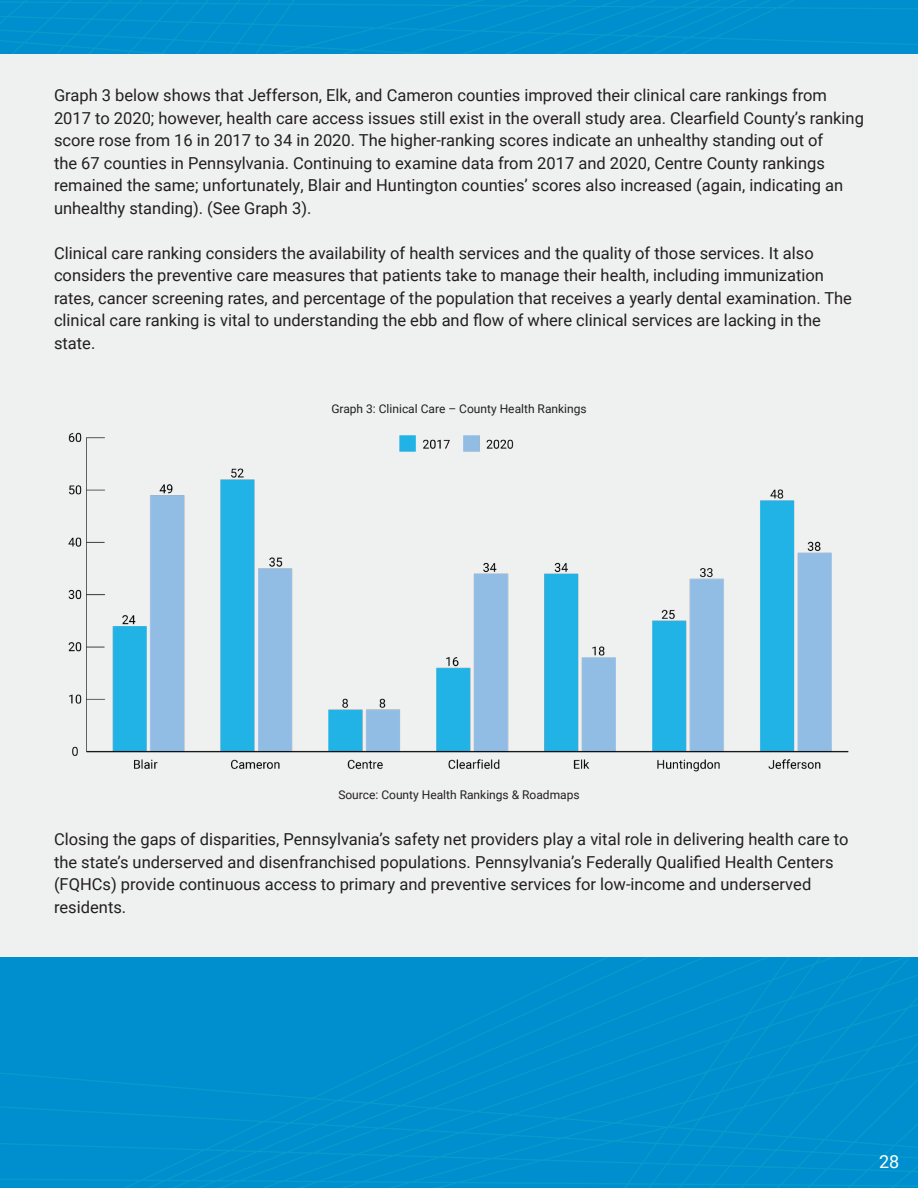
<style>
.page{position:relative;width:918px;height:1188px;background:#eff0f0}
.page>*{position:absolute;margin:0;border:0;box-sizing:border-box;transform-origin:0 0}
.t1{font:18px "Roboto";color:#fff}
.t2{font:16.5px/22.5px "Roboto";color:#231f20}
.t3{font:12px "Roboto";color:#231f20}
</style>
<div class="page">
<img style="left:0;top:0;width:918px;height:54px">
<img style="left:68px;top:432px;width:781px;height:340px">
<div style="left:0;top:958px;width:918px;height:230px;background:#008fce"></div>
<p class="t2" style="left:54px;top:84px;width:812px">Graph 3 below shows that Jefferson, Elk, and Cameron counties improved their clinical care rankings from 2017 to 2020; however, health care access issues still exist in the overall study area. Clearfield County’s ranking score rose from 16 in 2017 to 34 in 2020. The higher-ranking scores indicate an unhealthy standing out of<br>the 67 counties in Pennsylvania. Continuing to examine data from 2017 and 2020, Centre County rankings remained the same; unfortunately, Blair and Huntington counties’ scores also increased (again, indicating an unhealthy standing). (See Graph 3).</p>
<p class="t2" style="left:54px;top:241px;width:800px">Clinical care ranking considers the availability of health services and the quality of those services. It also considers the preventive care measures that patients take to manage their health, including immunization rates, cancer screening rates, and percentage of the population that receives a yearly dental examination. The clinical care ranking is vital to understanding the ebb and flow of where clinical services are lacking in the state.</p>
<p class="t3" style="left:331px;top:400px;width:257px">Graph 3: Clinical Care – County Health Rankings</p>
<p class="t3" style="left:338px;top:786px;width:243px">Source: County Health Rankings &amp; Roadmaps</p>
<p class="t2" style="left:54px;top:828px;width:796px">Closing the gaps of disparities, Pennsylvania’s safety net providers play a vital role in delivering health care to the state’s underserved and disenfranchised populations. Pennsylvania’s Federally Qualified Health Centers (FQHCs) provide continuous access to primary and preventive services for low-income and underserved residents.</p>
<p class="t1" style="left:879px;top:1149px;width:22px">28</p>
</div>
